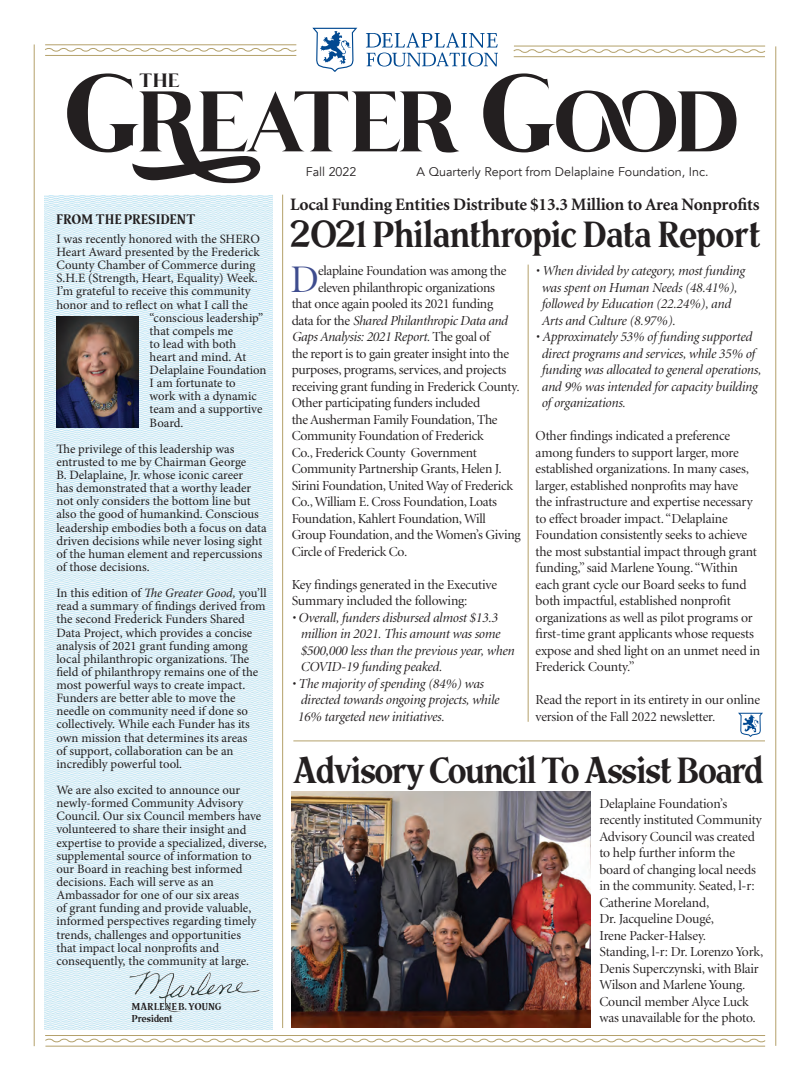
<style>
.page{position:relative;width:810px;height:1080px;background:#fff}
.page>*{position:absolute;margin:0;border:0;box-sizing:border-box;transform-origin:0 0}
.t1{font:98.75px "Groce";letter-spacing:-.1em;color:#231f20}
.t2{font:39.12px "Minion Display";color:#3e4c8e}
.t3{font:36.25px "The Telegraph";letter-spacing:-.03em;color:#231f20}
.t4{font:36.25px "The Telegraph";letter-spacing:-.01em;color:#231f20}
.t5{font:19.12px "Groce";color:#231f20}
.t6{font:700 17.5px "Minion";letter-spacing:-.01em;color:#231f20}
.t7{font:13.75px/16.5px "Minion Display";letter-spacing:-.01em;color:#231f20}
.t8{font:italic 13.75px/16.5px "Minion Display";letter-spacing:-.01em;color:#231f20}
.t9{font:13.75px "The Telegraph";letter-spacing:.035em;color:#231f20}
.t10{font:12.75px/13.1px "Minion Pro";color:#231f20}
.t11{font:12.5px "Avenir";color:#231f20}
.t12{font:10px "The Telegraph";letter-spacing:.04em;color:#231f20}
.t13{font:10px "The Telegraph";letter-spacing:.02em;color:#231f20}
.s1{font-size:110px}
.s2{font-style:italic}
.s3{font-style:normal}
</style>
<div class="page">
<img style="left:45px;top:195px;width:228px;height:834px">
<hr style="left:282px;top:195px;width:1px;height:833px;background:#b4a16b">
<hr style="left:528px;top:265px;width:1px;height:457px;background:#b4a16b">
<svg style="left:366px;top:33px;width:132px;height:34px"></svg>
<svg style="left:312px;top:28px;width:45px;height:44px"></svg>
<hr style="left:514px;top:46px;width:251px;height:1px;background:#b4a16b">
<hr style="left:45px;top:44px;width:251px;height:1px;background:#b4a16b">
<hr style="left:775px;top:46px;width:1px;height:1000px;background:#b4a16b">
<hr style="left:34px;top:44px;width:1px;height:1002px;background:#b4a16b">
<svg style="left:45px;top:48px;width:252px;height:4px"></svg>
<hr style="left:45px;top:55px;width:251px;height:1px;background:#b4a16b">
<svg style="left:513px;top:49px;width:253px;height:4px"></svg>
<hr style="left:514px;top:56px;width:251px;height:1px;background:#b4a16b">
<hr style="left:45px;top:1035px;width:720px;height:1px;background:#b4a16b">
<svg style="left:45px;top:1038px;width:721px;height:5px"></svg>
<hr style="left:45px;top:1046px;width:720px;height:1px;background:#b4a16b">
<img style="left:56px;top:316px;width:83px;height:112px">
<svg style="left:738px;top:713px;width:25px;height:24px"></svg>
<img style="left:130px;top:973px;width:43px;height:24px">
<img style="left:292px;top:792px;width:298px;height:236px">
<hr style="left:293px;top:741px;width:472px;height:1px;background:#b4a16b">
<p class="t5" style="left:139px;top:66px;width:43px">THE</p>
<p class="t1" style="left:62px;top:45px;width:681px"><span class="s1">G</span>reater <span class="s1">G</span>ood</p>
<p class="t11" style="left:306px;top:164px;width:52px">Fall 2022</p>
<p class="t11" style="left:417px;top:164px;width:293px">A Quarterly Report from Delaplaine Foundation, Inc.</p>
<p class="t9" style="left:56px;top:210px;width:140px">FROM THE PRESIDENT</p>
<p class="t10" style="left:56px;top:232px;width:205px">I was recently honored with the SHERO</p>
<p class="t10" style="left:56px;top:245px;width:205px">Heart Award presented by the Frederick</p>
<p class="t10" style="left:56px;top:259px;width:200px">County Chamber of Commerce during</p>
<p class="t10" style="left:56px;top:272px;width:203px">S.H.E (Strength, Heart, Equality) Week.</p>
<p class="t10" style="left:56px;top:285px;width:196px">I’m grateful to receive this community</p>
<p class="t10" style="left:56px;top:298px;width:193px">honor and to reflect on what I call the</p>
<p class="t10" style="left:150px;top:311px;width:115px">“conscious leadership”</p>
<p class="t10" style="left:150px;top:324px;width:85px">that compels me</p>
<p class="t10" style="left:150px;top:337px;width:88px">to lead with both</p>
<p class="t10" style="left:150px;top:350px;width:98px">heart and mind. At</p>
<p class="t10" style="left:150px;top:364px;width:118px">Delaplaine Foundation</p>
<p class="t10" style="left:150px;top:377px;width:88px">I am fortunate to</p>
<p class="t10" style="left:150px;top:390px;width:109px">work with a dynamic</p>
<p class="t10" style="left:150px;top:403px;width:114px">team and a supportive</p>
<p class="t10" style="left:150px;top:416px;width:35px">Board.</p>
<p class="t10" style="left:56px;top:442px;width:212px">The privilege of this leadership was entrusted to me by Chairman George<br>B. Delaplaine, Jr. whose iconic career<br>has demonstrated that a worthy leader not only considers the bottom line but also the good of humankind. Conscious leadership embodies both a focus on data driven decisions while never losing sight of the human element and repercussions of those decisions.</p>
<p class="t10" style="left:56px;top:587px;width:212px">In this edition of <span class="s2">The Greater Good,</span> you’ll read a summary of findings derived from the second Frederick Funders Shared Data Project, which provides a concise analysis of 2021 grant funding among local philanthropic organizations. The field of philanthropy remains one of the most powerful ways to create impact.<br>Funders are better able to move the needle on community need if done so collectively. While each Funder has its own mission that determines its areas<br>of support, collaboration can be an incredibly powerful tool.</p>
<p class="t10" style="left:56px;top:783px;width:212px">We are also excited to announce our newly-formed Community Advisory Council. Our six Council members have volunteered to share their insight and expertise to provide a specialized, diverse, supplemental source of information to our Board in reaching best informed decisions. Each will serve as an Ambassador for one of our six areas<br>of grant funding and provide valuable, informed perspectives regarding timely trends, challenges and opportunities<br>that impact local nonprofits and consequently, the community at large.</p>
<p class="t12" style="left:132px;top:1000px;width:91px">MARLENE B. YOUNG</p>
<p class="t13" style="left:132px;top:1012px;width:42px">President</p>
<p class="t6" style="left:290px;top:195px;width:471px">Local Funding Entities Distribute $13.3 Million to Area Nonprofits</p>
<p class="t4" style="left:291px;top:212px;width:471px">2021 Philanthropic Data Report</p>
<p class="t2" style="left:290px;top:260px;width:30px">D</p>
<p class="t7" style="left:318px;top:263px;width:190px">elaplaine Foundation was among the</p>
<p class="t7" style="left:318px;top:279px;width:179px">eleven philanthropic organizations</p>
<p class="t7" style="left:292px;top:296px;width:203px">that once again pooled its 2021 funding</p>
<p class="t8" style="left:292px;top:312px;width:217px"><span class="s3">data for the</span> Shared Philanthropic Data and</p>
<p class="t8" style="left:292px;top:329px;width:200px">Gaps Analysis: 2021 Report. <span class="s3">The goal of</span></p>
<p class="t7" style="left:292px;top:345px;width:219px">the report is to gain greater insight into the</p>
<p class="t7" style="left:292px;top:362px;width:216px">purposes, programs, services, and projects</p>
<p class="t7" style="left:292px;top:378px;width:229px">receiving grant funding in Frederick County.</p>
<p class="t7" style="left:292px;top:395px;width:190px">Other participating funders included</p>
<p class="t7" style="left:292px;top:411px;width:207px">the Ausherman Family Foundation, The</p>
<p class="t7" style="left:292px;top:428px;width:194px">Community Foundation of Frederick</p>
<p class="t7" style="left:292px;top:444px;width:187px">Co., Frederick County Government</p>
<p class="t7" style="left:292px;top:461px;width:212px">Community Partnership Grants, Helen J.</p>
<p class="t7" style="left:292px;top:477px;width:223px">Sirini Foundation, United Way of Frederick</p>
<p class="t7" style="left:292px;top:494px;width:207px">Co., William E. Cross Foundation, Loats</p>
<p class="t7" style="left:292px;top:510px;width:196px">Foundation, Kahlert Foundation, Will</p>
<p class="t7" style="left:292px;top:527px;width:230px">Group Foundation, and the Women’s Giving</p>
<p class="t7" style="left:292px;top:543px;width:117px">Circle of Frederick Co.</p>
<p class="t7" style="left:292px;top:576px;width:207px">Key findings generated in the Executive<br>Summary included the following:</p>
<p class="t8" style="left:292px;top:609px;width:207px">• Overall, funders disbursed almost $13.3</p>
<p class="t8" style="left:300px;top:626px;width:201px">million in 2021. This amount was some</p>
<p class="t8" style="left:300px;top:642px;width:215px">$500,000 less than the previous year, when</p>
<p class="t8" style="left:300px;top:659px;width:143px">COVID-19 funding peaked.</p>
<p class="t8" style="left:292px;top:675px;width:193px">• The majority of spending (84%) was</p>
<p class="t8" style="left:300px;top:692px;width:200px">directed towards ongoing projects, while</p>
<p class="t8" style="left:297px;top:708px;width:148px">16% targeted new initiatives.</p>
<p class="t8" style="left:536px;top:263px;width:211px">• When divided by category, most funding</p>
<p class="t8" style="left:541px;top:279px;width:197px">was spent on Human Needs (48.41%),</p>
<p class="t8" style="left:541px;top:296px;width:191px">followed by Education (22.24%), and<br>Arts and Culture (8.97%).</p>
<p class="t8" style="left:536px;top:329px;width:218px">• Approximately 53% of funding supported</p>
<p class="t8" style="left:541px;top:345px;width:215px">direct programs and services, while 35% of</p>
<p class="t8" style="left:541px;top:362px;width:221px">funding was allocated to general operations,</p>
<p class="t8" style="left:541px;top:378px;width:217px">and 9% was intended for capacity building</p>
<p class="t8" style="left:541px;top:395px;width:86px">of organizations.</p>
<p class="t7" style="left:536px;top:428px;width:226px">Other findings indicated a preference among funders to support larger, more established organizations. In many cases, larger, established nonprofits may have<br>the infrastructure and expertise necessary to effect broader impact. “Delaplaine Foundation consistently seeks to achieve the most substantial impact through grant funding,” said Marlene Young. “Within each grant cycle our Board seeks to fund both impactful, established nonprofit organizations as well as pilot programs or first-time grant applicants whose requests expose and shed light on an unmet need in Frederick County.”</p>
<p class="t7" style="left:536px;top:692px;width:226px">Read the report in its entirety in our online version of the Fall 2022 newsletter.</p>
<p class="t3" style="left:293px;top:748px;width:472px">Advisory Council To Assist Board</p>
<p class="t7" style="left:599px;top:796px;width:166px">Delaplaine Foundation’s recently instituted Community<br>Advisory Council was created to help further inform the board of changing local needs in the community. Seated, l-r:<br>Catherine Moreland,<br>Dr. Jacqueline Dougé,<br>Irene Packer-Halsey.<br>Standing, l-r: Dr. Lorenzo York,<br>Denis Superczynski, with Blair<br>Wilson and Marlene Young.<br>Council member Alyce Luck was unavailable for the photo.</p>
</div>
